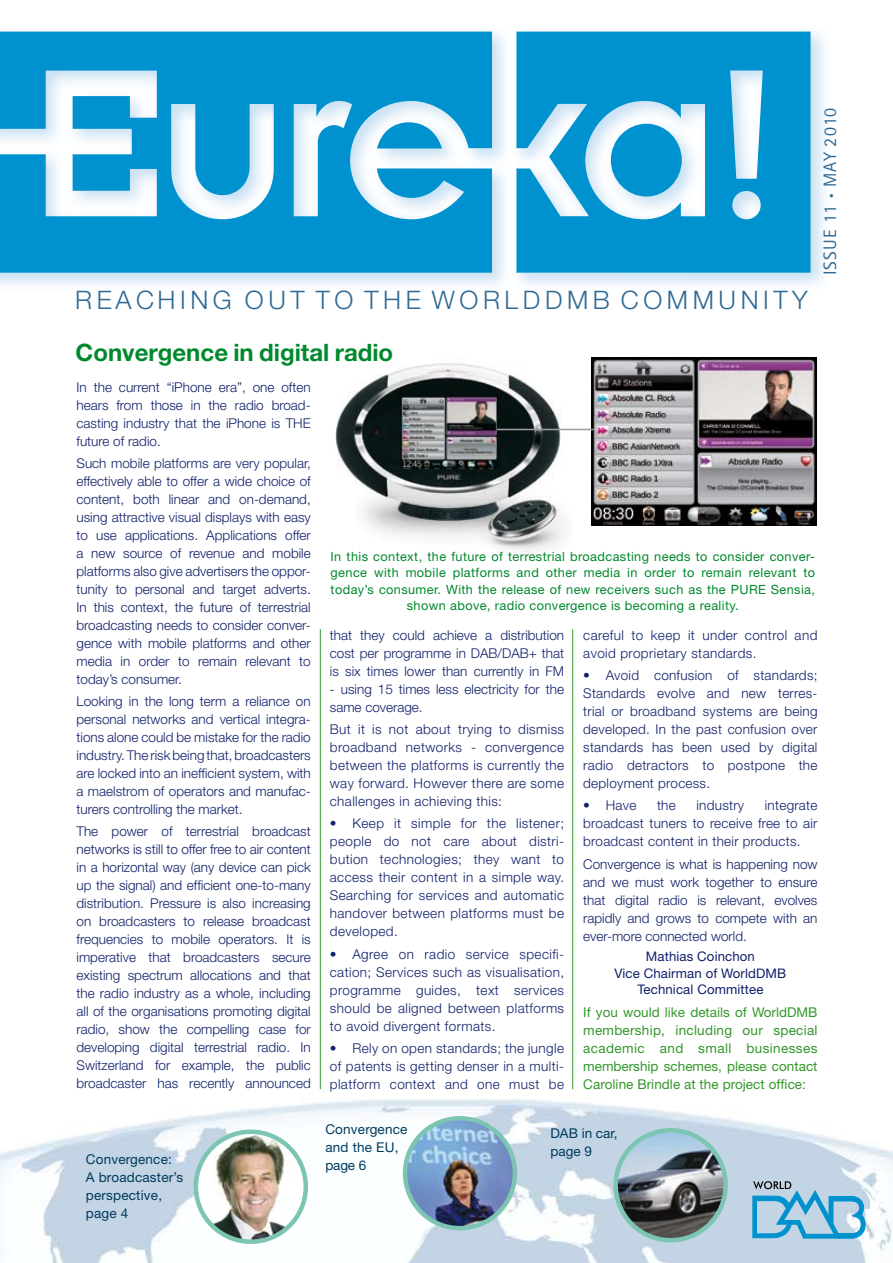
<style>
.page{position:relative;width:893px;height:1263px;background:#fff}
.page>*{position:absolute;margin:0;border:0;box-sizing:border-box;transform-origin:0 0}
.t1{font:300 25.5px "Helvetica Neue";letter-spacing:.18em;color:#2f6993}
.t2{font:700 24px "Helvetica Neue";color:#00892d}
.t3{font:18px "Rotis Sans Serif";letter-spacing:.05em;color:#2f6993}
.t4{font:300 13.5px/18px "Helvetica Neue";color:#101f69;text-align:justify}
.t5{font:13.5px/18px "Helvetica Neue";letter-spacing:.005em;color:#33972b;text-align:justify}
.t6{font:13.5px/18px "Helvetica Neue";letter-spacing:.015em;color:#003a5d}
.t7{font:300 13.5px/18px "Helvetica Neue";letter-spacing:.03em;color:#101f69}
.t8{font:13.2px/16.5px "Helvetica Neue";letter-spacing:.01em;color:#101f69;text-align:center}
.t9{font:12.75px/16.5px "Helvetica Neue";letter-spacing:.03em;color:#00892d;text-align:center}
.s1{font-size:9px}
</style>
<div class="page">
<img style="left:0;top:357px;width:893px;height:906px">
<svg style="left:517px;top:32px;width:294px;height:241px;background:#32a6d8"></svg>
<img style="left:516px;top:32px;width:1px;height:241px">
<svg style="left:0;top:32px;width:492px;height:241px;background:#3cabda"></svg>
<svg style="left:752px;top:1181px;width:114px;height:58px;background:#86bdda"></svg>
<img style="left:196px;top:1135px;width:110px;height:107px">
<div style="left:194px;top:1129px;width:114px;height:115px;border:4px solid #7dc5b3;border-radius:50%"></div>
<img style="left:405px;top:1118px;width:110px;height:110px;border-radius:50%">
<div style="left:403px;top:1116px;width:114px;height:114px;border:4px solid #7dc5b3;border-radius:50%"></div>
<img style="left:616px;top:1130px;width:110px;height:110px;border-radius:50%">
<div style="left:613px;top:1128px;width:115px;height:114px;border:4px solid #7dc5b3;border-radius:50%"></div>
<hr style="left:320px;top:629px;width:1px;height:460px;background:#33972b">
<hr style="left:572px;top:629px;width:1px;height:460px;background:#33972b">
<img style="left:326px;top:356px;width:246px;height:199px;border-radius:13px">
<img style="left:591px;top:357px;width:225px;height:169px">
<hr style="left:497px;top:429px;width:97px;height:1px;background:#9c9d9f">
<h1 class="t1" style="left:75px;top:284px;width:734px">Reaching out to the Wor ldD MB Comm unity</h1>
<h2 class="t2" style="left:76px;top:337px;width:319px">Convergence in digital radio</h2>
<h3 class="t3" style="left:819px;top:275px;width:169px;rotate:-90deg">Issue 11 <span class="s1">•</span> MAY 2010</h3>
<p class="t4" style="left:77px;top:377px;width:236px;text-align:left">In the current “iPhone era”, one often hears from those in the radio broad&shy;casting industry that the iPhone is THE future of radio.</p>
<p class="t4" style="left:77px;top:454px;width:236px">Such mobile platforms are very popular, effectively able to offer a wide choice of content, both linear and on-demand, using attractive visual displays with easy to use applications. Applications offer a new source of revenue and mobile platforms also give advertisers the oppor&shy;tunity to personal and target adverts.<br>In this context, the future of terrestrial broadcasting needs to consider conver&shy;gence with mobile platforms and other media in order to remain relevant to today’s consumer.</p>
<p class="t4" style="left:77px;top:692px;width:236px">Looking in the long term a reliance on personal networks and vertical integra&shy;tions alone could be mistake for the radio industry. The risk being that, broadcasters are locked into an inefficient system, with a maelstrom of operators and manufac&shy;turers controlling the market.</p>
<p class="t4" style="left:77px;top:822px;width:236px">The power of terrestrial broadcast networks is still to offer free to air content in a horizontal way (any device can pick up the signal) and efficient one-to-many distribution. Pressure is also increasing on broadcasters to release broadcast frequencies to mobile operators. It is imperative that broadcasters secure existing spectrum allocations and that the radio industry as a whole, including all of the organisations promoting digital radio, show the compelling case for developing digital terrestrial radio. In Switzerland for example, the public broadcaster has recently announced</p>
<p class="t6" style="left:86px;top:1149px;width:99px">Convergence:<br>A broadcaster’s perspective, page 4</p>
<p class="t9" style="left:331px;top:548px;width:486px">In this context, the future of terrestrial broadcasting needs to consider conver&shy;gence with mobile platforms and other media in order to remain relevant to today’s consumer. With the release of new receivers such as the PURE Sensia, shown above, radio convergence is becoming a reality.</p>
<p class="t4" style="left:330px;top:626px;width:236px">that they could achieve a distribution cost per programme in DAB/DAB+ that is six times lower than currently in FM</p>
<p class="t4" style="left:330px;top:680px;width:236px">- using 1 5 times less electricity for the same coverage.</p>
<p class="t4" style="left:330px;top:720px;width:236px">But it is not about trying to dismiss broadband networks - convergence between the platforms is currently the way forward. However there are some challenges in achieving this:</p>
<p class="t4" style="left:330px;top:814px;width:236px">• Keep it simple for the listener; people do not care about distri&shy;bution technologies; they want to access their content in a simple way.<br>Searching for services and automatic handover between platforms must be developed.</p>
<p class="t4" style="left:330px;top:944px;width:236px">• Agree on radio service specifi&shy;cation; Services such as visualisation, programme guides, text services should be aligned between platforms to avoid divergent formats.</p>
<p class="t4" style="left:330px;top:1039px;width:236px">• Rely on open standards; the jungle of patents is getting denser in a multi&shy;platform context and one must be</p>
<p class="t7" style="left:583px;top:626px;width:236px">careful to keep it under control and avoid proprietary standards.</p>
<p class="t4" style="left:583px;top:666px;width:236px">• Avoid confusion of standards; Standards evolve and new terres&shy;trial or broadband systems are being developed. In the past confusion over standards has been used by digital radio detractors to postpone the deployment process.</p>
<p class="t4" style="left:583px;top:796px;width:55px">• H ave</p>
<p class="t4" style="left:657px;top:796px;width:20px">the</p>
<p class="t4" style="left:696px;top:796px;width:49px">industry</p>
<p class="t4" style="left:583px;top:796px;width:236px;text-indent:182px">integrate broadcast tuners to receive free to air broadcast content in their products.</p>
<p class="t4" style="left:583px;top:854px;width:236px">Convergence is what is happening now and we must work together to ensure that digital radio is relevant, evolves rapidly and grows to compete with an ever-more connected world.</p>
<p class="t8" style="left:615px;top:948px;width:173px">Mathias Coinchon<br>Vice Chairman of WorldDMB<br>Technical Committee</p>
<p class="t5" style="left:583px;top:1003px;width:236px">If you would like details of WorldDMB membership, including our special academic and small businesses membership schemes, please contact Caroline Brindle at the project office:</p>
<p class="t6" style="left:325px;top:1120px;width:84px">Convergence and the EU, page 6</p>
<p class="t6" style="left:550px;top:1124px;width:69px">DAB in car, page 9</p>
</div>
